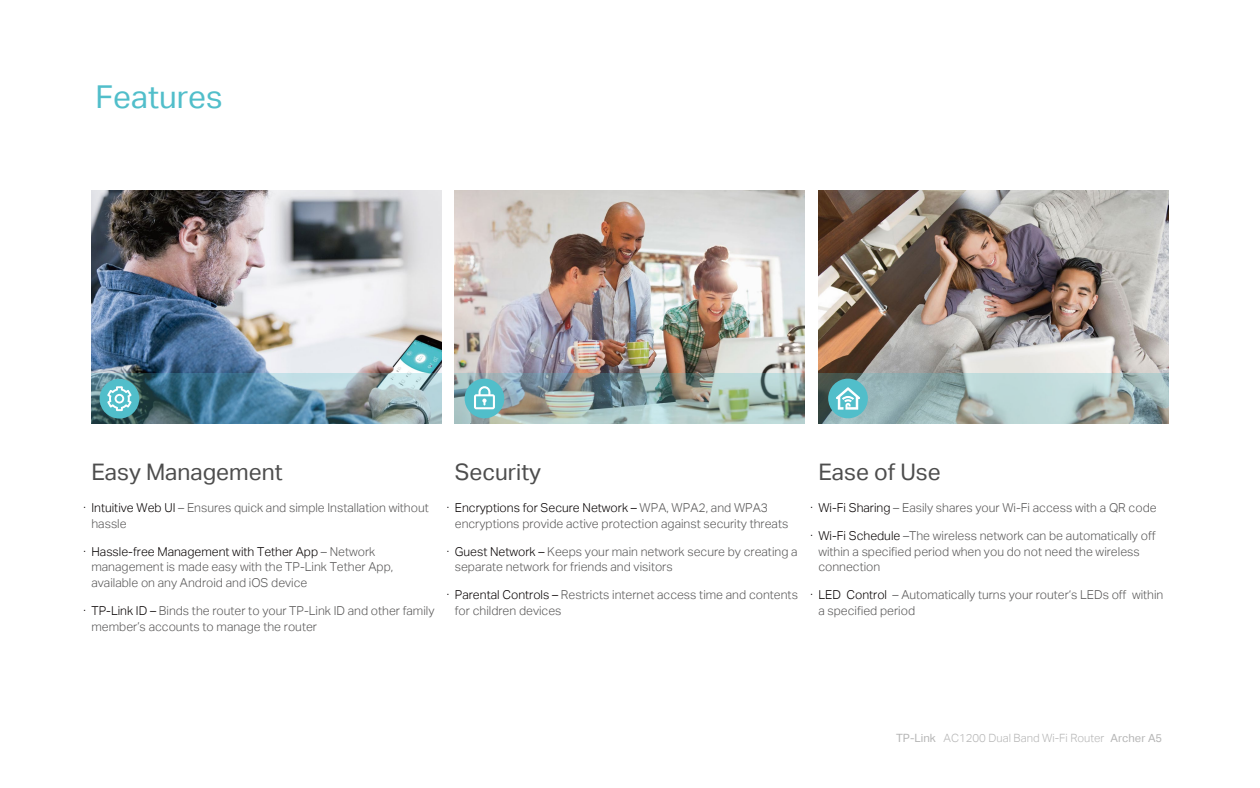
<style>
.page{position:relative;width:1260px;height:788px;background:#fff}
.page>*{position:absolute;margin:0;border:0;box-sizing:border-box;transform-origin:0 0}
.t1{font:31.5px "TP Link Aktiv Regular";color:#51beca}
.t2{font:22.75px "TP Link Aktiv Regular";color:#4d4d4d}
.t3{font:12.25px/15.8px "TP Link Aktiv Light";color:#585757}
.t4{font:11.38px "TP Link Aktiv Light";color:#b5b5b5}
.s1{color:#060001}
.s2{font-family:"TP Link Aktiv Regular"}
.s3{font-family:"TP Link Aktiv Regular";font-size:11.2px}
</style>
<div class="page">
<img style="left:92px;top:190px;width:350px;height:183px">
<img style="left:91px;top:373px;width:351px;height:51px">
<div style="left:100px;top:379px;width:39px;height:39px;background:#51beca;border-radius:50%"></div>
<svg style="left:107px;top:386px;width:25px;height:25px"></svg>
<img style="left:455px;top:190px;width:350px;height:183px">
<img style="left:455px;top:373px;width:350px;height:51px">
<div style="left:465px;top:378px;width:39px;height:40px;background:#51beca;border-radius:50%"></div>
<svg style="left:474px;top:386px;width:21px;height:23px"></svg>
<img style="left:818px;top:190px;width:350px;height:183px">
<svg style="left:818px;top:373px;width:351px;height:51px;background:#a1b7b6"></svg>
<div style="left:828px;top:378px;width:40px;height:40px;background:#51beca;border-radius:50%"></div>
<svg style="left:836px;top:387px;width:24px;height:22px"></svg>
<h1 class="t1" style="left:95px;top:78px;width:129px">Features</h1>
<h2 class="t2" style="left:91px;top:458px;width:193px">Easy Management</h2>
<h2 class="t2" style="left:455px;top:458px;width:88px">Security</h2>
<p class="t3" style="left:91px;top:499px;width:339px;text-indent:-8px"><span class="s1">· Intuitive Web UI</span> – Ensures quick and simple Installation without hassle</p>
<p class="t3" style="left:91px;top:543px;width:303px;text-indent:-8px"><span class="s1">· Hassle-free Management with Tether App</span> – Network management is made easy with the TP-Link Tether App, available on any Android and iOS device</p>
<p class="t3" style="left:91px;top:603px;width:345px;text-indent:-8px"><span class="s1">· TP-Link ID –</span> Binds the router to your TP-Link ID and other family member’s accounts to manage the router</p>
<p class="t3" style="left:455px;top:499px;width:335px;text-indent:-8px"><span class="s1">· Encryptions for Secure Network –</span> WPA, WPA2, and WPA3 encryptions provide active protection against security threats</p>
<p class="t3" style="left:455px;top:543px;width:344px;text-indent:-8px"><span class="s1">· Guest Network –</span> Keeps your main network secure by creating a separate network for friends and visitors</p>
<p class="t3" style="left:455px;top:587px;width:345px;text-indent:-8px"><span class="s1">· Parental Controls –</span> Restricts internet access time and contents for children devices</p>
<h2 class="t2" style="left:818px;top:458px;width:124px">Ease of Use</h2>
<p class="t3" style="left:811px;top:499px;width:348px"><span class="s1">· Wi-Fi Sharing</span> – Easily shares your Wi-Fi access with a QR code</p>
<p class="t3" style="left:818px;top:527px;width:339px;text-indent:-8px"><span class="s1">· Wi-Fi Schedule</span> –The wireless network can be automatically off within a specified period when you do not need the wireless connection</p>
<p class="t3" style="left:818px;top:587px;width:347px;text-indent:-8px"><span class="s1">· LED Control</span> – Automatically turns your router‘s LEDs off within a specified period</p>
<p class="t4" style="left:896px;top:731px;width:268px"><span class="s2">TP-Link</span> AC1200 Dual Band Wi-Fi Router <span class="s3">Archer A5</span></p>
</div>
